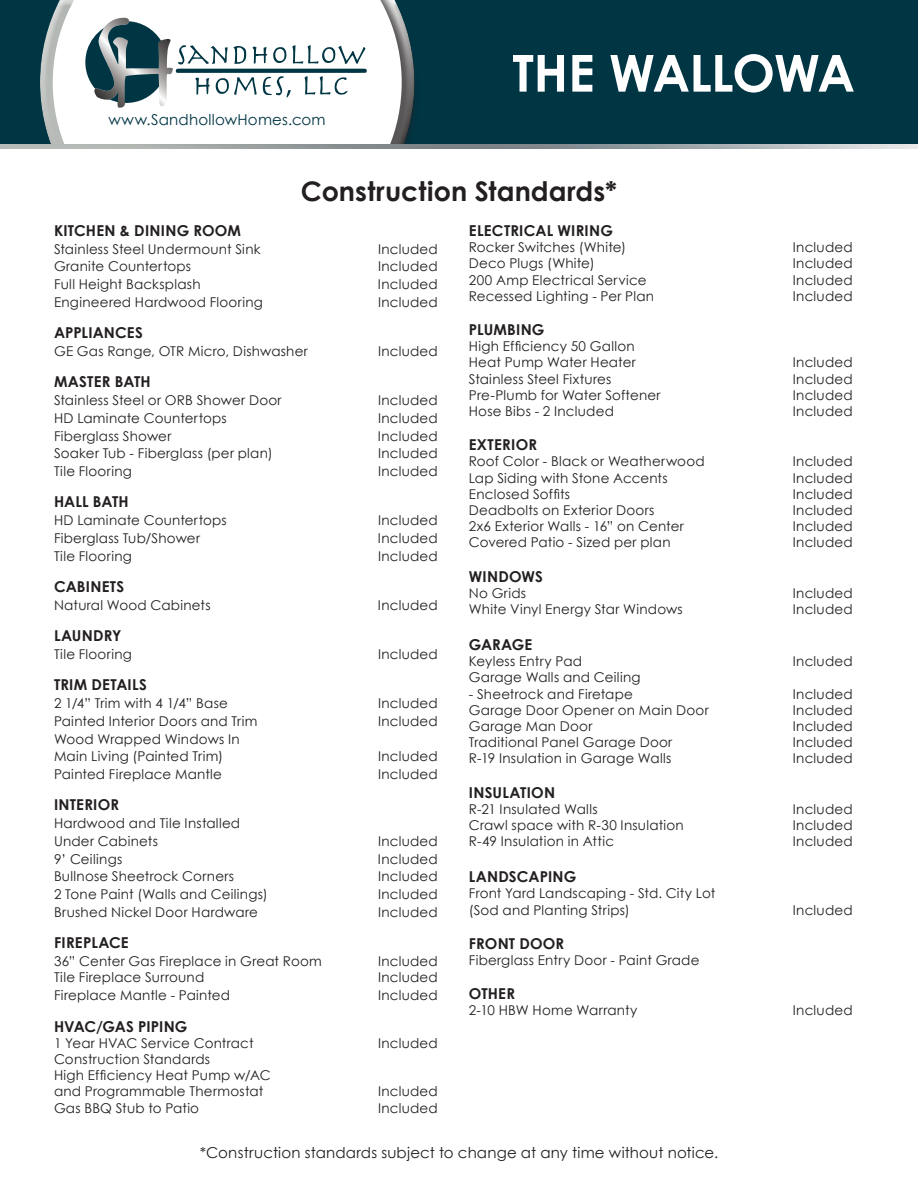
<style>
.page{position:relative;width:918px;height:1188px;background:#fff}
.page>*{position:absolute;margin:0;border:0;box-sizing:border-box;transform-origin:0 0}
.t1{font:700 51px "Century Gothic";letter-spacing:-.02em;color:#fff}
.t2{font:700 27px "Century Gothic";letter-spacing:.005em;color:#231f20}
.t3{font:700 15px "Century Gothic";letter-spacing:.01em;color:#231f20}
.t4{font:15px "Century Gothic";letter-spacing:.01em;color:#231f20}
.t5{font:15px "Century Gothic";letter-spacing:.015em;color:#003544}
.t6{font:13.5px/16.2px "Century Gothic";letter-spacing:.015em;color:#231f20}
</style>
<div class="page">
<div style="left:0;top:0;width:918px;height:145px;background:#003544"></div>
<div style="left:55px;top:0;width:365px;height:273px;background:#231f20;opacity:.75"></div>
<svg style="left:53px;top:0;width:349px;height:145px;background:#f6f7f6"></svg>
<svg style="left:85px;top:18px;width:282px;height:90px"></svg>
<div style="left:2px;top:149px;width:914px;height:1037px;background:#fff"></div>
<img style="left:0;top:145px;width:918px;height:4px">
<p class="t5" style="left:108px;top:109px;width:219px">www.SandhollowHomes.com</p>
<p class="t1" style="left:512px;top:34px;width:344px">THE WALLOWA</p>
<p class="t2" style="left:301px;top:171px;width:318px">Construction Standards*</p>
<p class="t3" style="left:54px;top:219px;width:189px">KITCHEN &amp; DINING ROOM</p>
<p class="t6" style="left:54px;top:240px;width:208px">Stainless Steel Undermount Sink</p>
<p class="t6" style="left:378px;top:240px;width:61px">Included</p>
<p class="t6" style="left:54px;top:258px;width:139px">Granite Countertops</p>
<p class="t6" style="left:378px;top:258px;width:61px">Included</p>
<p class="t6" style="left:54px;top:276px;width:148px">Full Height Backsplash</p>
<p class="t6" style="left:378px;top:276px;width:61px">Included</p>
<p class="t6" style="left:54px;top:294px;width:211px">Engineered Hardwood Flooring</p>
<p class="t6" style="left:378px;top:294px;width:61px">Included</p>
<p class="t3" style="left:54px;top:321px;width:90px">APPLIANCES</p>
<p class="t6" style="left:54px;top:343px;width:255px">GE Gas Range, OTR Micro, Dishwasher</p>
<p class="t6" style="left:378px;top:343px;width:61px">Included</p>
<p class="t3" style="left:54px;top:371px;width:98px">MASTER BATH</p>
<p class="t6" style="left:54px;top:392px;width:229px">Stainless Steel or ORB Shower Door</p>
<p class="t6" style="left:378px;top:392px;width:61px">Included</p>
<p class="t6" style="left:54px;top:410px;width:174px">HD Laminate Countertops</p>
<p class="t6" style="left:378px;top:410px;width:61px">Included</p>
<p class="t6" style="left:54px;top:427px;width:119px">Fiberglass Shower</p>
<p class="t6" style="left:378px;top:427px;width:61px">Included</p>
<p class="t6" style="left:54px;top:445px;width:220px">Soaker Tub - Fiberglass (per plan)</p>
<p class="t6" style="left:378px;top:445px;width:61px">Included</p>
<p class="t6" style="left:54px;top:463px;width:80px">Tile Flooring</p>
<p class="t6" style="left:378px;top:463px;width:61px">Included</p>
<p class="t3" style="left:54px;top:491px;width:76px">HALL BATH</p>
<p class="t6" style="left:54px;top:512px;width:174px">HD Laminate Countertops</p>
<p class="t6" style="left:378px;top:512px;width:61px">Included</p>
<p class="t6" style="left:54px;top:530px;width:148px">Fiberglass Tub/Shower</p>
<p class="t6" style="left:378px;top:530px;width:61px">Included</p>
<p class="t6" style="left:54px;top:547px;width:80px">Tile Flooring</p>
<p class="t6" style="left:378px;top:547px;width:61px">Included</p>
<p class="t3" style="left:54px;top:575px;width:72px">CABINETS</p>
<p class="t6" style="left:54px;top:597px;width:158px">Natural Wood Cabinets</p>
<p class="t6" style="left:378px;top:597px;width:61px">Included</p>
<p class="t3" style="left:54px;top:624px;width:69px">LAUNDRY</p>
<p class="t6" style="left:54px;top:646px;width:80px">Tile Flooring</p>
<p class="t6" style="left:378px;top:646px;width:61px">Included</p>
<p class="t3" style="left:54px;top:674px;width:94px">TRIM DETAILS</p>
<p class="t6" style="left:54px;top:695px;width:175px">2 1/4” Trim with 4 1/4” Base</p>
<p class="t6" style="left:378px;top:695px;width:61px">Included</p>
<p class="t6" style="left:54px;top:713px;width:205px">Painted Interior Doors and Trim</p>
<p class="t6" style="left:378px;top:713px;width:61px">Included</p>
<p class="t6" style="left:54px;top:730px;width:187px">Wood Wrapped Windows In</p>
<p class="t6" style="left:54px;top:748px;width:171px">Main Living (Painted Trim)</p>
<p class="t6" style="left:378px;top:748px;width:61px">Included</p>
<p class="t6" style="left:54px;top:766px;width:169px">Painted Fireplace Mantle</p>
<p class="t6" style="left:378px;top:766px;width:61px">Included</p>
<p class="t3" style="left:54px;top:794px;width:67px">INTERIOR</p>
<p class="t6" style="left:54px;top:815px;width:188px">Hardwood and Tile Installed</p>
<p class="t6" style="left:54px;top:833px;width:105px">Under Cabinets</p>
<p class="t6" style="left:378px;top:833px;width:61px">Included</p>
<p class="t6" style="left:54px;top:850px;width:70px">9’ Ceilings</p>
<p class="t6" style="left:378px;top:850px;width:61px">Included</p>
<p class="t6" style="left:54px;top:868px;width:182px">Bullnose Sheetrock Corners</p>
<p class="t6" style="left:378px;top:868px;width:61px">Included</p>
<p class="t6" style="left:54px;top:886px;width:215px">2 Tone Paint (Walls and Ceilings)</p>
<p class="t6" style="left:378px;top:886px;width:61px">Included</p>
<p class="t6" style="left:54px;top:903px;width:205px">Brushed Nickel Door Hardware</p>
<p class="t6" style="left:378px;top:903px;width:61px">Included</p>
<p class="t3" style="left:54px;top:931px;width:76px">FIREPLACE</p>
<p class="t6" style="left:54px;top:953px;width:269px">36” Center Gas Fireplace in Great Room</p>
<p class="t6" style="left:378px;top:953px;width:61px">Included</p>
<p class="t6" style="left:54px;top:969px;width:152px">Tile Fireplace Surround</p>
<p class="t6" style="left:378px;top:969px;width:61px">Included</p>
<p class="t6" style="left:54px;top:987px;width:178px">Fireplace Mantle - Painted</p>
<p class="t6" style="left:378px;top:987px;width:61px">Included</p>
<p class="t3" style="left:54px;top:1015px;width:135px">HVAC/GAS PIPING</p>
<p class="t6" style="left:54px;top:1035px;width:201px">1 Year HVAC Service Contract</p>
<p class="t6" style="left:378px;top:1035px;width:61px">Included</p>
<p class="t6" style="left:54px;top:1051px;width:158px">Construction Standards</p>
<p class="t6" style="left:54px;top:1067px;width:218px">High Efficiency Heat Pump w/AC</p>
<p class="t6" style="left:54px;top:1083px;width:211px">and Programmable Thermostat</p>
<p class="t6" style="left:378px;top:1083px;width:61px">Included</p>
<p class="t6" style="left:54px;top:1099px;width:147px">Gas BBQ Stub to Patio</p>
<p class="t6" style="left:378px;top:1099px;width:61px">Included</p>
<p class="t3" style="left:469px;top:219px;width:146px">ELECTRICAL WIRING</p>
<p class="t6" style="left:469px;top:239px;width:159px">Rocker Switches (White)</p>
<p class="t6" style="left:793px;top:239px;width:61px">Included</p>
<p class="t6" style="left:469px;top:255px;width:127px">Deco Plugs (White)</p>
<p class="t6" style="left:793px;top:255px;width:61px">Included</p>
<p class="t6" style="left:469px;top:271px;width:179px">200 Amp Electrical Service</p>
<p class="t6" style="left:793px;top:271px;width:61px">Included</p>
<p class="t6" style="left:469px;top:288px;width:187px">Recessed Lighting - Per Plan</p>
<p class="t6" style="left:793px;top:288px;width:61px">Included</p>
<p class="t3" style="left:469px;top:318px;width:77px">PLUMBING</p>
<p class="t6" style="left:469px;top:338px;width:169px">High Efficiency 50 Gallon<br>Heat Pump Water Heater</p>
<p class="t6" style="left:793px;top:354px;width:61px">Included</p>
<p class="t6" style="left:469px;top:370px;width:144px">Stainless Steel Fixtures</p>
<p class="t6" style="left:793px;top:370px;width:61px">Included</p>
<p class="t6" style="left:469px;top:387px;width:193px">Pre-Plumb for Water Softener</p>
<p class="t6" style="left:793px;top:387px;width:61px">Included</p>
<p class="t6" style="left:469px;top:403px;width:147px">Hose Bibs - 2 Included</p>
<p class="t6" style="left:793px;top:403px;width:61px">Included</p>
<p class="t3" style="left:469px;top:433px;width:70px">EXTERIOR</p>
<p class="t6" style="left:469px;top:453px;width:237px">Roof Color - Black or Weatherwood</p>
<p class="t6" style="left:793px;top:453px;width:61px">Included</p>
<p class="t6" style="left:469px;top:469px;width:200px">Lap Siding with Stone Accents</p>
<p class="t6" style="left:793px;top:469px;width:61px">Included</p>
<p class="t6" style="left:469px;top:486px;width:103px">Enclosed Soffits</p>
<p class="t6" style="left:793px;top:486px;width:61px">Included</p>
<p class="t6" style="left:469px;top:502px;width:187px">Deadbolts on Exterior Doors</p>
<p class="t6" style="left:793px;top:502px;width:61px">Included</p>
<p class="t6" style="left:469px;top:518px;width:217px">2x6 Exterior Walls - 16” on Center</p>
<p class="t6" style="left:793px;top:518px;width:61px">Included</p>
<p class="t6" style="left:469px;top:534px;width:203px">Covered Patio - Sized per plan</p>
<p class="t6" style="left:793px;top:534px;width:61px">Included</p>
<p class="t3" style="left:469px;top:565px;width:76px">WINDOWS</p>
<p class="t6" style="left:469px;top:585px;width:59px">No Grids</p>
<p class="t6" style="left:793px;top:585px;width:61px">Included</p>
<p class="t6" style="left:469px;top:601px;width:216px">White Vinyl Energy Star Windows</p>
<p class="t6" style="left:793px;top:601px;width:61px">Included</p>
<p class="t3" style="left:469px;top:633px;width:65px">GARAGE</p>
<p class="t6" style="left:469px;top:653px;width:115px">Keyless Entry Pad</p>
<p class="t6" style="left:793px;top:653px;width:61px">Included</p>
<p class="t6" style="left:469px;top:669px;width:173px">Garage Walls and Ceiling</p>
<p class="t6" style="left:469px;top:685px;width:166px">- Sheetrock and Firetape</p>
<p class="t6" style="left:793px;top:685px;width:61px">Included</p>
<p class="t6" style="left:469px;top:702px;width:241px">Garage Door Opener on Main Door</p>
<p class="t6" style="left:793px;top:702px;width:61px">Included</p>
<p class="t6" style="left:469px;top:718px;width:125px">Garage Man Door</p>
<p class="t6" style="left:793px;top:718px;width:61px">Included</p>
<p class="t6" style="left:469px;top:734px;width:205px">Traditional Panel Garage Door</p>
<p class="t6" style="left:793px;top:734px;width:61px">Included</p>
<p class="t6" style="left:469px;top:750px;width:204px">R-19 Insulation in Garage Walls</p>
<p class="t6" style="left:793px;top:750px;width:61px">Included</p>
<p class="t3" style="left:469px;top:781px;width:88px">INSULATION</p>
<p class="t6" style="left:469px;top:801px;width:130px">R-21 Insulated Walls</p>
<p class="t6" style="left:793px;top:801px;width:61px">Included</p>
<p class="t6" style="left:469px;top:817px;width:216px">Crawl space with R-30 Insulation</p>
<p class="t6" style="left:793px;top:817px;width:61px">Included</p>
<p class="t6" style="left:469px;top:833px;width:147px">R-49 Insulation in Attic</p>
<p class="t6" style="left:793px;top:833px;width:61px">Included</p>
<p class="t3" style="left:469px;top:865px;width:109px">LANDSCAPING</p>
<p class="t6" style="left:469px;top:885px;width:248px">Front Yard Landscaping - Std. City Lot (Sod and Planting Strips)</p>
<p class="t6" style="left:793px;top:901px;width:61px">Included</p>
<p class="t3" style="left:469px;top:932px;width:97px">FRONT DOOR</p>
<p class="t6" style="left:469px;top:952px;width:232px">Fiberglass Entry Door - Paint Grade</p>
<p class="t3" style="left:469px;top:982px;width:48px">OTHER</p>
<p class="t6" style="left:469px;top:1002px;width:170px">2-10 HBW Home Warranty</p>
<p class="t6" style="left:793px;top:1002px;width:61px">Included</p>
<p class="t4" style="left:200px;top:1142px;width:520px">*Construction standards subject to change at any time without notice.</p>
</div>
